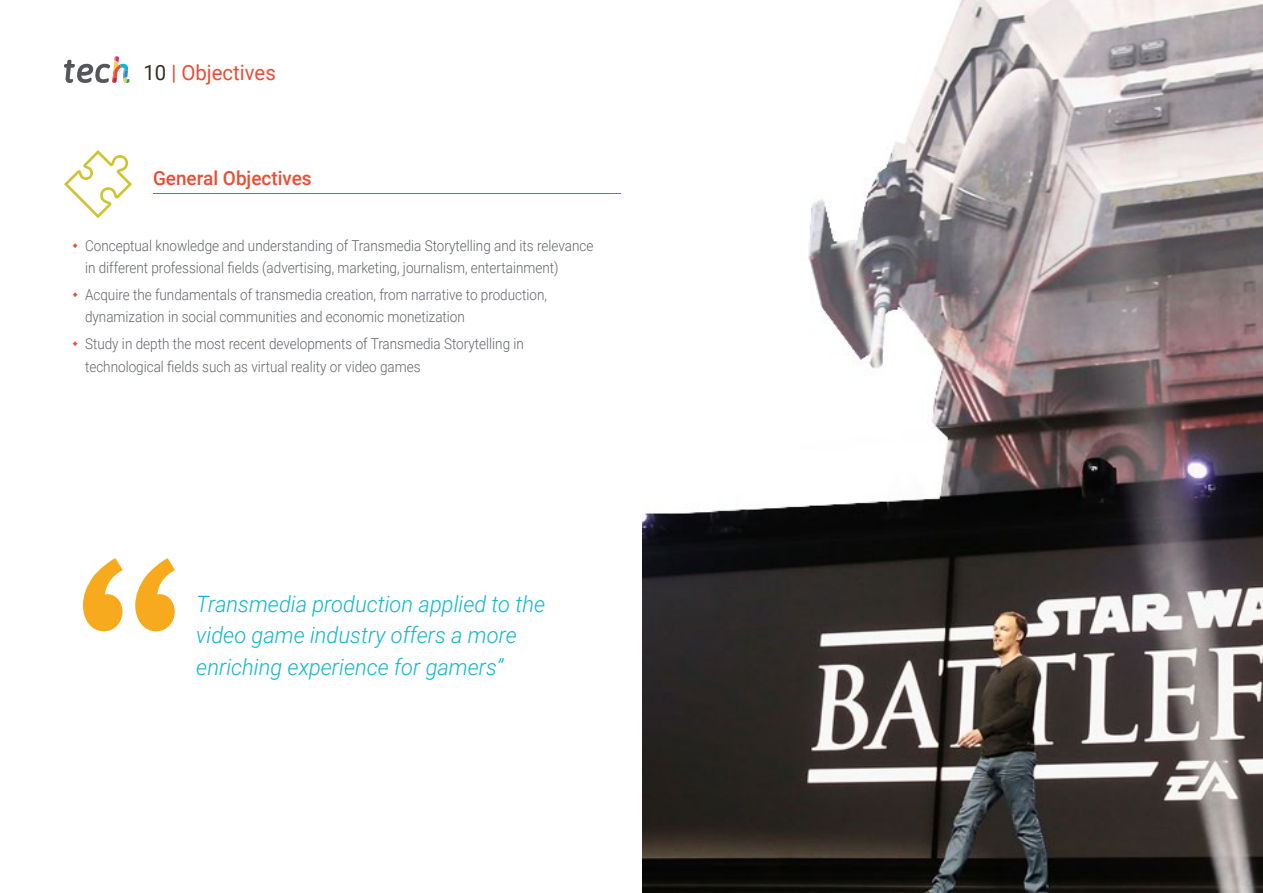
<style>
.page{position:relative;width:1263px;height:893px;background:#fff}
.page>*{position:absolute;margin:0;border:0;box-sizing:border-box;transform-origin:0 0}
.t1{font:italic 300 22.5px/31.5px "Roboto";color:#0fb6cf}
.t2{font:21px "Roboto";color:#e94d35}
.t3{font:500 19.5px "Roboto";color:#e94d35}
.t4{font:300 15px/22.5px "Roboto";color:#61646a;scale:.9 1}
.s1{color:#312e20}
</style>
<div class="page">
<hr style="left:153px;top:193px;width:468px;height:1px;background:#e94d35">
<svg style="left:64px;top:150px;width:68px;height:68px"></svg>
<svg style="left:64px;top:56px;width:65px;height:27px"></svg>
<svg style="left:83px;top:558px;width:92px;height:73px"></svg>
<img style="left:642px;top:0;width:621px;height:893px">
<h2 class="t2" style="left:144px;top:57px;width:134px"><span class="s1">10</span> | Objectives</h2>
<h3 class="t3" style="left:153px;top:165px;width:160px">General Objectives</h3>
<p class="t4" style="left:85px;top:233px;width:566px">Conceptual knowledge and understanding of Transmedia Storytelling and its relevance in different professional fields (advertising, marketing, journalism, entertainment)</p>
<p class="t4" style="left:85px;top:283px;width:515px">Acquire the fundamentals of transmedia creation, from narrative to production, dynamization in social communities and economic monetization</p>
<p class="t4" style="left:85px;top:332px;width:489px">Study in depth the most recent developments of Transmedia Storytelling in technological fields such as virtual reality or video games</p>
<h1 class="t1" style="left:196px;top:587px;width:350px">Transmedia production applied to the video game industry offers a more enriching experience for gamers”</h1>
</div>
